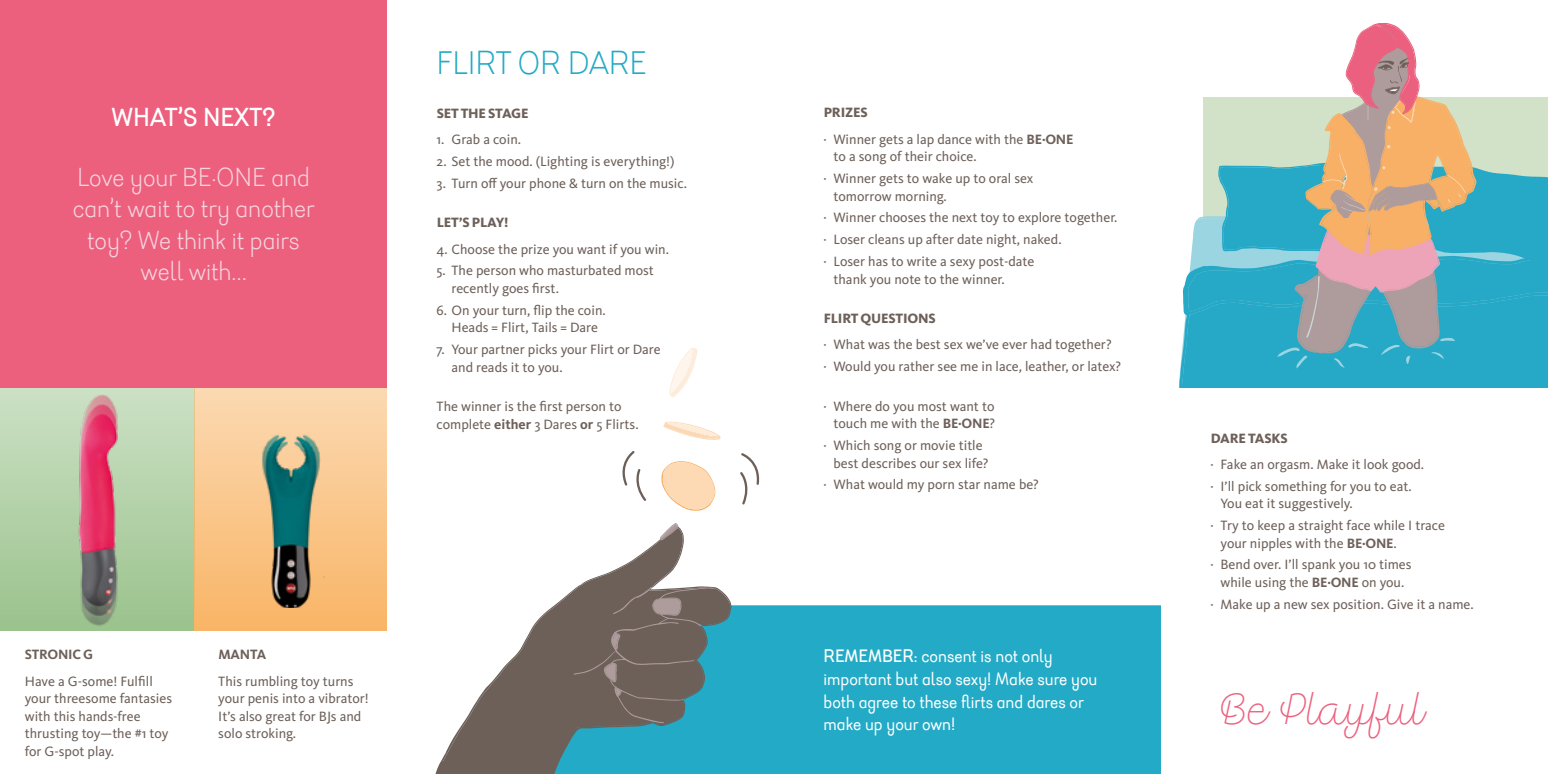
<style>
.page{position:relative;width:1548px;height:774px;background:#fff}
.page>*{position:absolute;margin:0;border:0;box-sizing:border-box;transform-origin:0 0}
.Running_text{font:300 47.25px "Hogar Script";color:#ec607e}
.Headline{font:35px "Hogar";color:#23aac6}
.Headline-2{font:28px/31.5px "Hogar";color:#f6d4de;text-align:center}
.Headline-3{font:700 28px "Hogar";color:#fff}
.Marginalia{font:600 19.25px/22.8px "Hogar";color:#fff}
.Running_text-2{font:14px/17.5px "Kievit Pro";color:#6d6059}
.Running_text-3{font:800 14px "Kievit Pro";letter-spacing:-.015em;color:#6d6059}
.Running_text-4{font:700 14px "Kievit Pro";letter-spacing:-.015em;color:#6d6059}
.s1{font-weight:700}
</style>
<div class="page">
<div style="left:0;top:387px;width:194px;height:243px;background:linear-gradient(to bottom,#cce0c5,#9bc38d)"></div>
<div style="left:194px;top:387px;width:193px;height:243px;background:linear-gradient(to bottom,#fbd9b2,#f9b567)"></div>
<div style="left:0;top:0;width:387px;height:387px;background:#ec607e"></div>
<div style="left:732px;top:605px;width:429px;height:169px;background:#23aac6"></div>
<img style="left:68px;top:389px;width:60px;height:241px">
<img style="left:243px;top:430px;width:97px;height:178px">
<svg style="left:1182px;top:23px;width:366px;height:364px"></svg>
<svg style="left:577px;top:527px;width:153px;height:247px"></svg>
<svg style="left:660px;top:523px;width:18px;height:17px"></svg>
<svg style="left:435px;top:587px;width:278px;height:187px"></svg>
<svg style="left:661px;top:461px;width:55px;height:50px"></svg>
<svg style="left:622px;top:451px;width:24px;height:50px"></svg>
<svg style="left:663px;top:421px;width:58px;height:19px"></svg>
<svg style="left:740px;top:453px;width:20px;height:52px"></svg>
<svg style="left:669px;top:348px;width:28px;height:49px"></svg>
<p class="Headline-3" style="left:112px;top:100px;width:165px">WHAT’S NEXT?</p>
<p class="Headline-2" style="left:77px;top:162px;width:234px">Love your BE·ONE and</p>
<p class="Headline-2" style="left:73px;top:193px;width:243px">can’t wait to try another toy? We think it pairs</p>
<p class="Headline-2" style="left:141px;top:256px;width:108px">well with…</p>
<p class="Headline" style="left:437px;top:43px;width:211px">FLIRT OR DARE</p>
<p class="Running_text-3" style="left:437px;top:105px;width:93px">SET THE STAGE</p>
<p class="Running_text-2" style="left:437px;top:131px;width:86px">1. Grab a coin.</p>
<p class="Running_text-2" style="left:437px;top:152px;width:240px">2. Set the mood. (Lighting is everything!)</p>
<p class="Running_text-2" style="left:437px;top:174px;width:252px">3. Turn off your phone &amp; turn on the music.</p>
<p class="Running_text-3" style="left:437px;top:214px;width:73px">LET’S PLAY!</p>
<p class="Running_text-2" style="left:437px;top:240px;width:234px">4. Choose the prize you want if you win.</p>
<p class="Running_text-2" style="left:451px;top:262px;width:204px;text-indent:-15px">5. The person who masturbated most recently goes first.</p>
<p class="Running_text-2" style="left:437px;top:301px;width:171px;text-align:center">6. On your turn, flip the coin.<br>Heads = Flirt, Tails = Dare</p>
<p class="Running_text-2" style="left:451px;top:341px;width:211px;text-indent:-15px">7. Your partner picks your Flirt or Dare and reads it to you.</p>
<p class="Running_text-2" style="left:437px;top:397px;width:204px">The winner is the first person to complete <span class="s1">either</span> 3 Dares <span class="s1">or</span> 5 Flirts.</p>
<p class="Running_text-4" style="left:25px;top:646px;width:70px">STRONIC G</p>
<p class="Running_text-2" style="left:25px;top:672px;width:149px">Have a G-some! Fulfill your threesome fantasies with this hands-free thrusting toy—the #1 toy for G-spot play.</p>
<p class="Running_text-4" style="left:218px;top:646px;width:49px">MANTA</p>
<p class="Running_text-2" style="left:218px;top:672px;width:152px">This rumbling toy turns your penis into a vibrator!<br>It’s also great for BJs and solo stroking.</p>
<p class="Running_text-3" style="left:824px;top:104px;width:46px">PRIZES</p>
<p class="Running_text-2" style="left:833px;top:130px;width:241px;text-indent:-10px">· Winner gets a lap dance with the <span class="s1">BE·ONE </span>to a song of their choice.</p>
<p class="Running_text-2" style="left:833px;top:170px;width:201px;text-indent:-10px">· Winner gets to wake up to oral sex tomorrow morning.</p>
<p class="Running_text-2" style="left:823px;top:209px;width:295px">· Winner chooses the next toy to explore together.</p>
<p class="Running_text-2" style="left:823px;top:231px;width:239px">· Loser cleans up after date night, naked.</p>
<p class="Running_text-2" style="left:833px;top:253px;width:202px;text-indent:-10px">· Loser has to write a sexy post-date thank you note to the winner.</p>
<p class="Running_text-3" style="left:824px;top:310px;width:114px">FLIRT QUESTIONS</p>
<p class="Running_text-2" style="left:823px;top:336px;width:290px">· What was the best sex we’ve ever had together?</p>
<p class="Running_text-2" style="left:823px;top:358px;width:299px">· Would you rather see me in lace, leather, or latex?</p>
<p class="Running_text-2" style="left:823px;top:397px;width:173px;text-align:right">· Where do you most want to touch me with the <span class="s1">BE·ONE</span>?</p>
<p class="Running_text-2" style="left:833px;top:436px;width:157px;text-indent:-10px">· Which song or movie title best describes our sex life?</p>
<p class="Running_text-2" style="left:823px;top:476px;width:217px">· What would my porn star name be?</p>
<p class="Marginalia" style="left:823px;top:645px;width:275px"><span class="s1">REMEMBER</span>: consent is not only important but also sexy! Make sure you both agree to these flirts and dares or make up your own!</p>
<p class="Running_text-3" style="left:1210px;top:429px;width:78px">DARE TASKS</p>
<p class="Running_text-2" style="left:1210px;top:455px;width:215px">· Fake an orgasm. Make it look good.</p>
<p class="Running_text-2" style="left:1220px;top:477px;width:193px;text-indent:-10px">· I’ll pick something for you to eat.<br>You eat it suggestively.</p>
<p class="Running_text-2" style="left:1220px;top:516px;width:226px;text-indent:-10px">· Try to keep a straight face while I trace your nipples with the <span class="s1">BE·ONE</span>.</p>
<p class="Running_text-2" style="left:1210px;top:556px;width:202px;text-align:center">· Bend over. I’ll spank you 10 times while using the <span class="s1">BE·ONE</span> on you.</p>
<p class="Running_text-2" style="left:1210px;top:595px;width:264px">· Make up a new sex position. Give it a name.</p>
<p class="Running_text" style="left:1214px;top:681px;width:210px">Be Playful</p>
</div>
